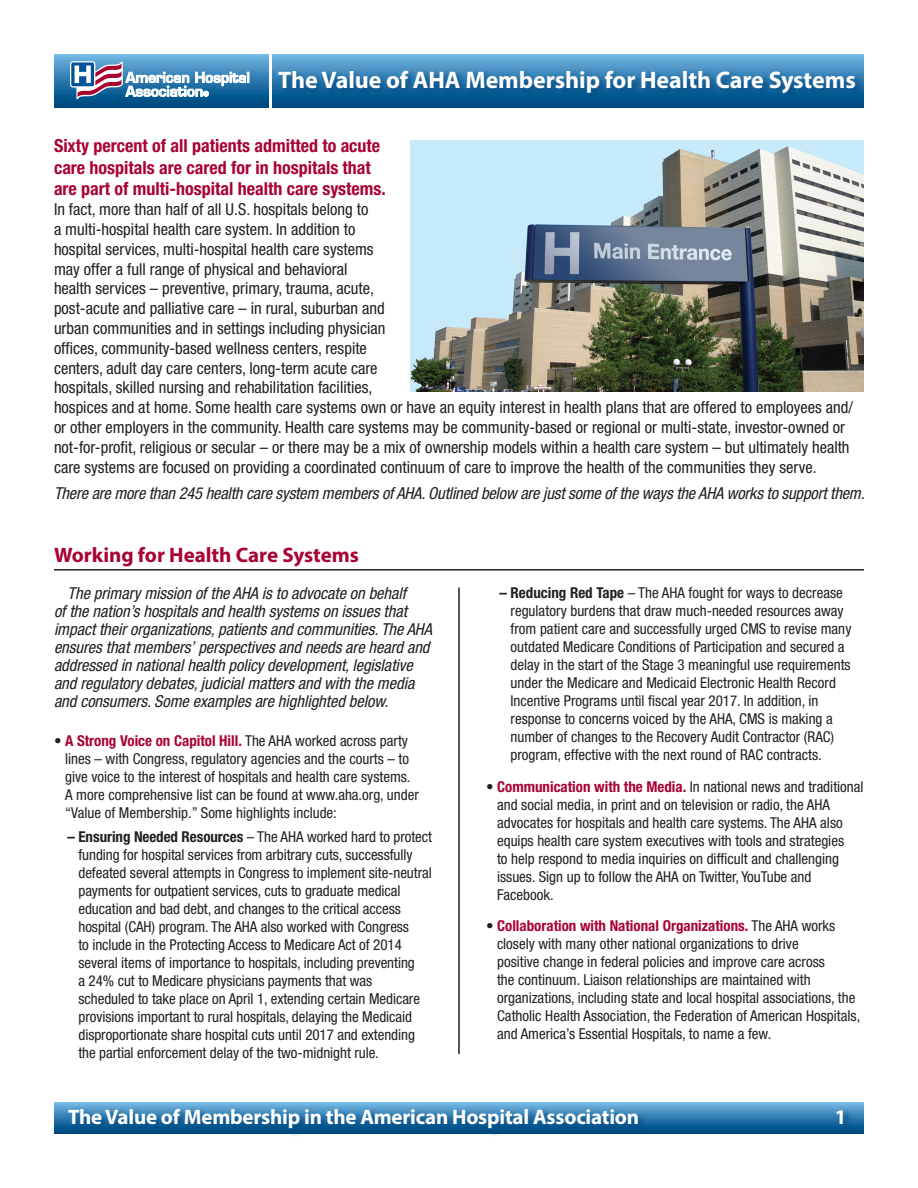
<style>
.page{position:relative;width:918px;height:1188px;background:#fff}
.page>*{position:absolute;margin:0;border:0;box-sizing:border-box;transform-origin:0 0}
.t1{font:700 24px "Myriad Pro";letter-spacing:-.005em;color:#fff}
.t2{font:700 21px "Myriad Pro";letter-spacing:-.01em;color:#fff}
.Subhead{font:700 21px "Myriad Pro";color:#a90332}
.t3{font:700 condensed 18px/21.6px "Helvetica Neue LT Std";color:#a90332}
.t4{font:condensed 16.5px/19.8px "Helvetica Neue LT Std";color:#231f20}
.VofM_Text{font:italic condensed 16.5px/18px "Helvetica Neue LT Std";letter-spacing:-.005em;color:#231f20}
.VofM_Text-2{font:condensed 15px/18px "Helvetica Neue LT Std";color:#231f20}
.s1{font-weight:700;color:#a90332}
.s2{font-weight:700}
</style>
<div class="page">
<div style="left:272px;top:54px;width:592px;height:54px;background:linear-gradient(to bottom,#6fb4e3,#00427b)"></div>
<div style="left:54px;top:54px;width:215px;height:54px;background:linear-gradient(to bottom,#6fb4e3,#00427b)"></div>
<svg style="left:70px;top:61px;width:179px;height:38px"></svg>
<div style="left:277px;top:68px;width:588px;height:34px;background:#00447b;opacity:.75"></div>
<svg style="left:54px;top:1103px;width:810px;height:31px;background:#60a7d5"></svg>
<div style="left:67px;top:1107px;width:786px;height:31px;background:#00447b;opacity:.75"></div>
<hr style="left:54px;top:569px;width:810px;height:2px;background:#231f20">
<hr style="left:458px;top:588px;width:2px;height:466px;background:#231f20">
<img style="left:411px;top:140px;width:453px;height:252px">
<p class="t1" style="left:278px;top:64px;width:579px">The Value of AHA Membership for Health Care Systems</p>
<p class="t3" style="left:54px;top:135px;width:333px">Sixty percent of all patients admitted to acute care hospitals are cared for in hospitals that are part of multi-hospital health care systems.</p>
<p class="t4" style="left:54px;top:199px;width:801px">In fact, more than half of all U.S. hospitals belong to<br>a multi-hospital health care system. In addition to<br>hospital services, multi-hospital health care systems<br>may offer a full range of physical and behavioral<br>health services – preventive, primary, trauma, acute,<br>post-acute and palliative care – in rural, suburban and<br>urban communities and in settings including physician<br>offices, community-based wellness centers, respite<br>centers, adult day care centers, long-term acute care<br>hospitals, skilled nursing and rehabilitation facilities,<br>hospices and at home. Some health care systems own or have an equity interest in health plans that are offered to employees and/ or other employers in the community. Health care systems may be community-based or regional or multi-state, investor-owned or not-for-profit, religious or secular – or there may be a mix of ownership models within a health care system – but ultimately health care systems are focused on providing a coordinated continuum of care to improve the health of the communities they serve.</p>
<p class="VofM_Text" style="left:54px;top:485px;width:812px">There are more than 245 health care system members of AHA. Outlined below are just some of the ways the AHA works to support them.</p>
<p class="Subhead" style="left:54px;top:541px;width:307px">Working for Health Care Systems</p>
<p class="VofM_Text" style="left:54px;top:585px;width:380px;text-indent:14px">The primary mission of the AHA is to advocate on behalf<br>of the nation’s hospitals and health systems on issues that impact their organizations, patients and communities. The AHA ensures that members’ perspectives and needs are heard and addressed in national health policy development, legislative and regulatory debates, judicial matters and with the media and consumers. Some examples are highlighted below.</p>
<p class="VofM_Text-2" style="left:65px;top:731px;width:355px;text-indent:-11px">• <span class="s1">A Strong Voice on Capitol Hill.</span> The AHA worked across party lines – with Congress, regulatory agencies and the courts – to give voice to the interest of hospitals and health care systems.<br>A more comprehensive list can be found at www.aha.org, under “Value of Membership.” Some highlights include:</p>
<p class="VofM_Text-2" style="left:78px;top:828px;width:355px;text-indent:-11px"><span class="s2">– Ensuring Needed Resources</span> – The AHA worked hard to protect funding for hospital services from arbitrary cuts, successfully defeated several attempts in Congress to implement site-neutral payments for outpatient services, cuts to graduate medical education and bad debt, and changes to the critical access hospital (CAH) program. The AHA also worked with Congress<br>to include in the Protecting Access to Medicare Act of 2014 several items of importance to hospitals, including preventing<br>a 24% cut to Medicare physicians payments that was scheduled to take place on April 1, extending certain Medicare provisions important to rural hospitals, delaying the Medicaid disproportionate share hospital cuts until 2017 and extending the partial enforcement delay of the two-midnight rule.</p>
<p class="VofM_Text-2" style="left:511px;top:584px;width:342px;text-indent:-11px"><span class="s2">– Reducing Red Tape</span> – The AHA fought for ways to decrease regulatory burdens that draw much-needed resources away from patient care and successfully urged CMS to revise many outdated Medicare Conditions of Participation and secured a delay in the start of the Stage 3 meaningful use requirements under the Medicare and Medicaid Electronic Health Record Incentive Programs until fiscal year 2017. In addition, in response to concerns voiced by the AHA, CMS is making a number of changes to the Recovery Audit Contractor (RAC) program, effective with the next round of RAC contracts.</p>
<p class="VofM_Text-2" style="left:497px;top:777px;width:368px;text-indent:-11px">• <span class="s1">Communication with the Media.</span> In national news and traditional and social media, in print and on television or radio, the AHA advocates for hospitals and health care systems. The AHA also equips health care system executives with tools and strategies<br>to help respond to media inquiries on difficult and challenging issues. Sign up to follow the AHA on Twitter, YouTube and Facebook.</p>
<p class="VofM_Text-2" style="left:497px;top:917px;width:365px;text-indent:-11px">• <span class="s1">Collaboration with National Organizations.</span> The AHA works closely with many other national organizations to drive<br>positive change in federal policies and improve care across<br>the continuum. Liaison relationships are maintained with organizations, including state and local hospital associations, the Catholic Health Association, the Federation of American Hospitals, and America’s Essential Hospitals, to name a few.</p>
<p class="t2" style="left:68px;top:1103px;width:573px">The Value of Membership in the American Hospital Association</p>
<p class="t2" style="left:835px;top:1103px;width:13px">1</p>
</div>
